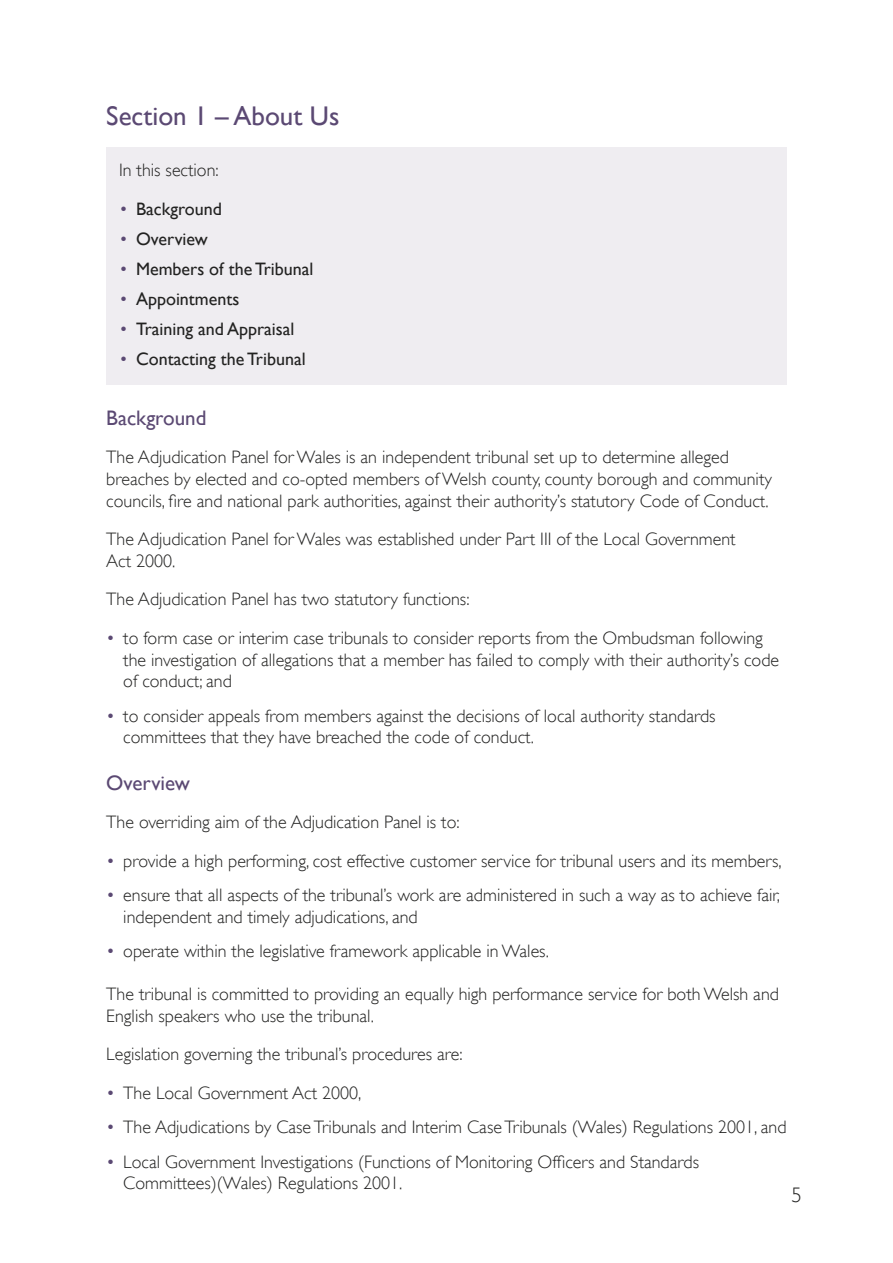
<style>
.page{position:relative;width:893px;height:1263px;background:#fff}
.page>*{position:absolute;margin:0;border:0;box-sizing:border-box;transform-origin:0 0}
.t1{font:27px "Gill Sans";color:#5b4973}
.t2{font:21px "Gill Sans";color:#5b4973}
.t3{font:300 21px "Gill Sans";color:#222221}
.Body_TExt{font:300 18px/21.6px "Gill Sans";color:#222221}
.t4{font:18px "Gill Sans";color:#222221}
.Body_text_-__In_this{font:300 18px "Gill Sans";color:#222221}
.s1{font-weight:300;color:#5b4973}
.s2{color:#5b4973}
</style>
<div class="page">
<div style="left:106px;top:147px;width:681px;height:238px;background:#efedf1"></div>
<h4 class="t1" style="left:106px;top:100px;width:235px">Section 1 – About Us</h4>
<p class="Body_text_-__In_this" style="left:119px;top:160px;width:101px">In this section:</p>
<p class="t4" style="left:119px;top:198px;width:104px"><span class="s1">•</span> Background</p>
<p class="t4" style="left:119px;top:228px;width:90px"><span class="s1">•</span> Overview</p>
<p class="t4" style="left:119px;top:258px;width:196px"><span class="s1">•</span> Members of the Tribunal</p>
<p class="t4" style="left:119px;top:289px;width:122px"><span class="s1">•</span> Appointments</p>
<p class="t4" style="left:119px;top:319px;width:177px"><span class="s1">•</span> Training and Appraisal</p>
<p class="t4" style="left:119px;top:349px;width:188px"><span class="s1">•</span> Contacting the Tribunal</p>
<h5 class="t2" style="left:106px;top:405px;width:102px">Background</h5>
<p class="Body_TExt" style="left:106px;top:446px;width:667px">The Adjudication Panel for Wales is an independent tribunal set up to determine alleged breaches by elected and co-opted members of Welsh county, county borough and community councils, fire and national park authorities, against their authority’s statutory Code of Conduct.</p>
<p class="Body_TExt" style="left:106px;top:528px;width:631px">The Adjudication Panel for Wales was established under Part III of the Local Government<br>Act 2000.</p>
<p class="Body_TExt" style="left:106px;top:588px;width:365px">The Adjudication Panel has two statutory functions:</p>
<p class="Body_TExt" style="left:123px;top:627px;width:657px;text-indent:-17px"><span class="s2">•</span> to form case or interim case tribunals to consider reports from the Ombudsman following the investigation of allegations that a member has failed to comply with their authority’s code of conduct; and</p>
<p class="Body_TExt" style="left:123px;top:705px;width:594px;text-indent:-17px"><span class="s2">•</span> to consider appeals from members against the decisions of local authority standards committees that they have breached the code of conduct.</p>
<h5 class="t2" style="left:106px;top:770px;width:85px">Overview</h5>
<p class="Body_TExt" style="left:106px;top:811px;width:355px">The overriding aim of the Adjudication Panel is to:</p>
<p class="Body_TExt" style="left:106px;top:850px;width:677px"><span class="s2">•</span> provide a high performing, cost effective customer service for tribunal users and its members,</p>
<p class="Body_TExt" style="left:123px;top:884px;width:658px;text-indent:-17px"><span class="s2">•</span> ensure that all aspects of the tribunal’s work are administered in such a way as to achieve fair, independent and timely adjudications, and</p>
<p class="Body_TExt" style="left:106px;top:940px;width:444px"><span class="s2">•</span> operate within the legislative framework applicable in Wales.</p>
<p class="Body_TExt" style="left:106px;top:983px;width:674px">The tribunal is committed to providing an equally high performance service for both Welsh and<br>English speakers who use the tribunal.</p>
<p class="Body_TExt" style="left:106px;top:1043px;width:358px">Legislation governing the tribunal’s procedures are:</p>
<p class="Body_TExt" style="left:106px;top:1082px;width:257px"><span class="s2">•</span> The Local Government Act 2000,</p>
<p class="Body_TExt" style="left:106px;top:1116px;width:682px"><span class="s2">•</span> The Adjudications by Case Tribunals and Interim Case Tribunals (Wales) Regulations 2001, and</p>
<p class="Body_TExt" style="left:123px;top:1151px;width:577px;text-indent:-17px"><span class="s2">•</span> Local Government Investigations (Functions of Monitoring Officers and Standards<br>Committees)(Wales) Regulations 2001.</p>
<p class="t3" style="left:792px;top:1182px;width:12px">5</p>
</div>
